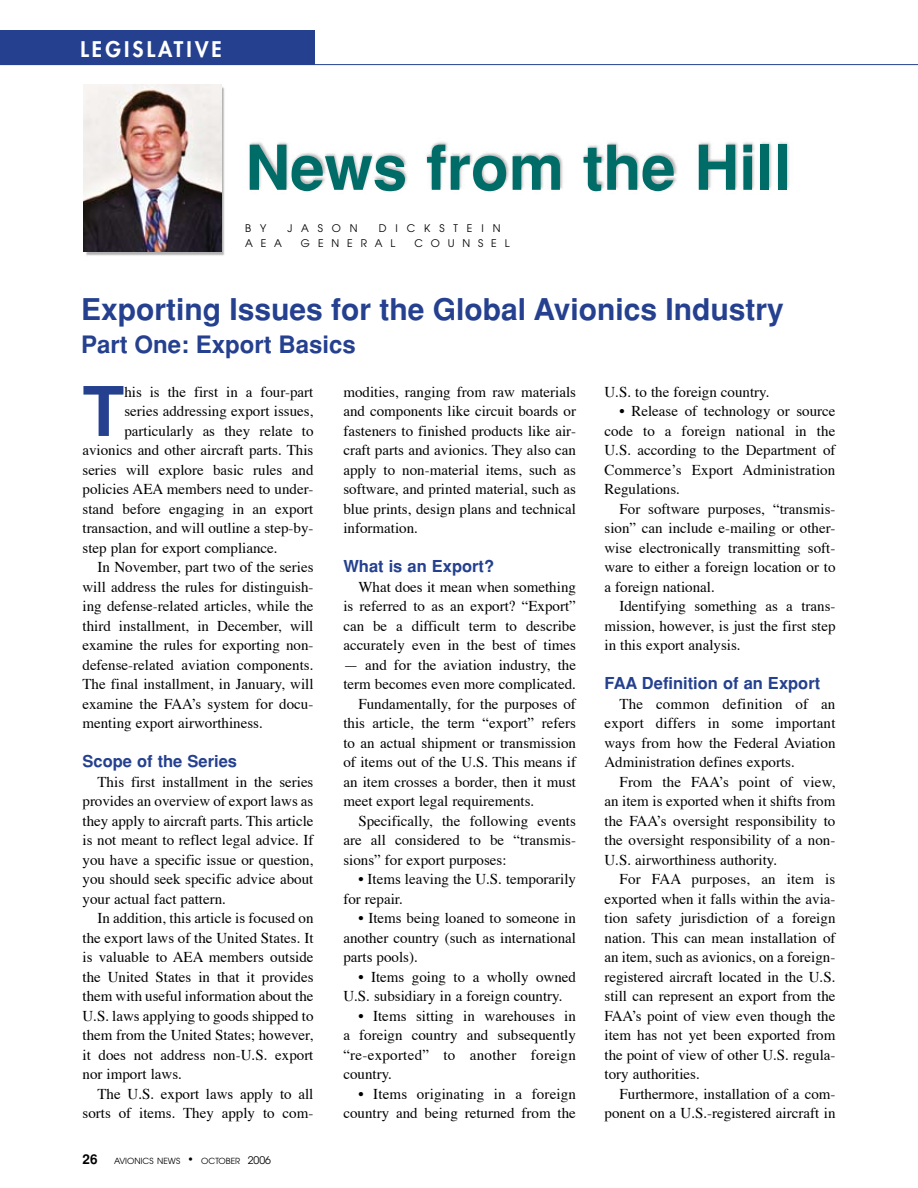
<style>
.page{position:relative;width:918px;height:1188px;background:#fff}
.page>*{position:absolute;margin:0;border:0;box-sizing:border-box;transform-origin:0 0}
.t1{font:700 68.55px "Helvetica";color:#24408f}
.t2{font:700 61.95px "Helvetica";color:#006c67}
.t3{font:700 30px "Helvetica";color:#24408f}
.t4{font:700 24px "Helvetica";color:#24408f}
.t5{font:800 21px "Futura";letter-spacing:.15em;color:#fff}
.t6{font:700 16.5px "Helvetica";color:#24408f}
.t7{font:15px/19.5px "Times";color:#000;text-align:justify}
.t8{font:10.5px "Avant Garde";letter-spacing:.85em;color:#000}
.t9{font:10.5px "Avant Garde";letter-spacing:.75em;color:#000}
.t10{font:8.4px "Avant Garde";color:#000}
.s1{font-family:"Helvetica";font-weight:700;font-size:13.5px}
.s2{font-size:10.5px}
</style>
<div class="page">
<img style="left:249px;top:142px;width:540px;height:49px">
<img style="left:86px;top:86px;width:139px;height:170px">
<img style="left:83px;top:85px;width:138px;height:167px">
<div style="left:0;top:30px;width:314px;height:35px;background:#24408f"></div>
<hr style="left:0;top:64px;width:918px;height:1px;background:#24408f">
<h3 class="t5" style="left:80px;top:36px;width:143px">LEGISLATIVE</h3>
<h2 class="t2" style="left:246px;top:132px;width:547px">News from the Hill</h2>
<p class="t8" style="left:245px;top:222px;width:23px">B Y</p>
<p class="t8" style="left:287px;top:222px;width:72px">JASON</p>
<p class="t8" style="left:379px;top:222px;width:123px">DICKSTEIN</p>
<p class="t8" style="left:245px;top:237px;width:14px">AEA</p>
<p class="t8" style="left:301px;top:237px;width:30px">G ENE</p>
<p class="t8" style="left:361px;top:237px;width:36px">RAL</p>
<p class="t9" style="left:414px;top:237px;width:96px">COUNSEL</p>
<h3 class="t3" style="left:81px;top:292px;width:704px">Exporting Issues for the Global Avionics Industry</h3>
<h3 class="t4" style="left:81px;top:331px;width:276px">Part One: Export Basics</h3>
<h1 class="t1" style="left:82px;top:372px;width:43px">T</h1>
<p class="t7" style="left:124px;top:383px;width:191px">his is the first in a four-part</p>
<p class="t7" style="left:124px;top:403px;width:191px">series addressing export issues,</p>
<p class="t7" style="left:124px;top:422px;width:191px">particularly as they relate to</p>
<p class="t7" style="left:82px;top:442px;width:232px">avionics and other aircraft parts. This</p>
<p class="t7" style="left:82px;top:461px;width:232px">series will explore basic rules and</p>
<p class="t7" style="left:82px;top:481px;width:232px">policies AEA members need to under-</p>
<p class="t7" style="left:82px;top:500px;width:232px">stand before engaging in an export</p>
<p class="t7" style="left:82px;top:520px;width:232px">transaction, and will outline a step-by-</p>
<p class="t7" style="left:82px;top:539px;width:197px">step plan for export compliance.</p>
<p class="t7" style="left:98px;top:559px;width:218px">In November, part two of the series</p>
<p class="t7" style="left:82px;top:578px;width:232px">will address the rules for distinguish-</p>
<p class="t7" style="left:82px;top:598px;width:233px">ing defense-related articles, while the</p>
<p class="t7" style="left:82px;top:617px;width:232px">third installment, in December, will</p>
<p class="t7" style="left:82px;top:637px;width:232px">examine the rules for exporting non-</p>
<p class="t7" style="left:82px;top:656px;width:233px">defense-related aviation components.</p>
<p class="t7" style="left:82px;top:676px;width:233px">The final installment, in January, will</p>
<p class="t7" style="left:82px;top:695px;width:232px">examine the FAA’s system for docu-</p>
<p class="t7" style="left:82px;top:715px;width:182px">menting export airworthiness.</p>
<p class="t6" style="left:82px;top:752px;width:156px">Scope of the Series</p>
<p class="t7" style="left:82px;top:773px;width:233px;text-indent:15px">This first installment in the series provides an overview of export laws as they apply to aircraft parts. This article is not meant to reflect legal advice. If you have a specific issue or question, you should seek specific advice about your actual fact pattern.</p>
<p class="t7" style="left:82px;top:910px;width:233px;text-indent:15px">In addition, this article is focused on the export laws of the United States. It is valuable to AEA members outside the United States in that it provides them with useful information about the U.S. laws applying to goods shipped to them from the United States; however, it does not address non-U.S. export nor import laws.</p>
<p class="t7" style="left:82px;top:1085px;width:232px;text-align:right">The U.S. export laws apply to all sorts of items. They apply to com-</p>
<p class="t10" style="left:82px;top:1156px;width:190px"><span class="s1">26</span> AVIONICS NEWS <span class="s2">•</span> OCTOBER <span class="s2">2006</span></p>
<p class="t7" style="left:343px;top:383px;width:234px">modities, ranging from raw materials and components like circuit boards or fasteners to finished products like air&shy;craft parts and avionics. They also can apply to non-material items, such as software, and printed material, such as blue prints, design plans and technical information.</p>
<p class="t6" style="left:343px;top:557px;width:152px">What is an Export?</p>
<p class="t7" style="left:343px;top:578px;width:234px;text-indent:15px">What does it mean when something is referred to as an export? “Export” can be a difficult term to describe accurately even in the best of times</p>
<p class="t7" style="left:343px;top:656px;width:234px">— and for the aviation industry, the</p>
<p class="t7" style="left:343px;top:676px;width:234px">term becomes even more complicated.</p>
<p class="t7" style="left:358px;top:695px;width:219px">Fundamentally, for the purposes of</p>
<p class="t7" style="left:343px;top:715px;width:234px">this article, the term “export” refers</p>
<p class="t7" style="left:343px;top:734px;width:234px">to an actual shipment or transmission</p>
<p class="t7" style="left:343px;top:754px;width:234px">of items out of the U.S. This means if</p>
<p class="t7" style="left:343px;top:773px;width:234px">an item crosses a border, then it must</p>
<p class="t7" style="left:343px;top:793px;width:193px">meet export legal requirements.</p>
<p class="t7" style="left:358px;top:812px;width:219px">Specifically, the following events</p>
<p class="t7" style="left:343px;top:832px;width:234px">are all considered to be “transmis-</p>
<p class="t7" style="left:343px;top:851px;width:165px">sions” for export purposes:</p>
<p class="t7" style="left:343px;top:871px;width:234px;text-indent:15px">• Items leaving the U.S. temporarily for repair.</p>
<p class="t7" style="left:343px;top:910px;width:234px;text-indent:15px">• Items being loaned to someone in another country (such as international parts pools).</p>
<p class="t7" style="left:343px;top:968px;width:234px;text-indent:15px">• Items going to a wholly owned<br>U.S. subsidiary in a foreign country.</p>
<p class="t7" style="left:343px;top:1007px;width:234px;text-indent:15px">• Items sitting in warehouses in a foreign country and subsequently “re-exported” to another foreign country.</p>
<p class="t7" style="left:343px;top:1085px;width:234px;text-align:right">• Items originating in a foreign country and being returned from the</p>
<p class="t7" style="left:604px;top:383px;width:167px">U.S. to the foreign country.</p>
<p class="t7" style="left:604px;top:403px;width:233px;text-indent:15px">• Release of technology or source code to a foreign national in the U.S. according to the Department of Commerce’s Export Administration Regulations.</p>
<p class="t7" style="left:604px;top:500px;width:233px;text-indent:15px">For software purposes, “transmis&shy;sion” can include e-mailing or other&shy;wise electronically transmitting soft&shy;ware to either a foreign location or to a foreign national.</p>
<p class="t7" style="left:604px;top:598px;width:233px;text-indent:15px">Identifying something as a trans&shy;mission, however, is just the first step in this export analysis.</p>
<p class="t6" style="left:604px;top:674px;width:217px">FAA Definition of an Export</p>
<p class="t7" style="left:604px;top:695px;width:233px;text-indent:15px">The common definition of an export differs in some important ways from how the Federal Aviation Administration defines exports.</p>
<p class="t7" style="left:604px;top:773px;width:232px;text-indent:15px">From the FAA’s point of view, an item is exported when it shifts from the FAA’s oversight responsibility to the oversight responsibility of a non-U.S. airworthiness authority.</p>
<p class="t7" style="left:604px;top:871px;width:233px;text-indent:15px">For FAA purposes, an item is exported when it falls within the avia&shy;tion safety jurisdiction of a foreign nation. This can mean installation of an item, such as avionics, on a foreign&shy;registered aircraft located in the U.S. still can represent an export from the FAA’s point of view even though the item has not yet been exported from the point of view of other U.S. regula&shy;tory authorities.</p>
<p class="t7" style="left:604px;top:1085px;width:232px;text-align:right">Furthermore, installation of a com&shy;ponent on a U.S.-registered aircraft in</p>
</div>
